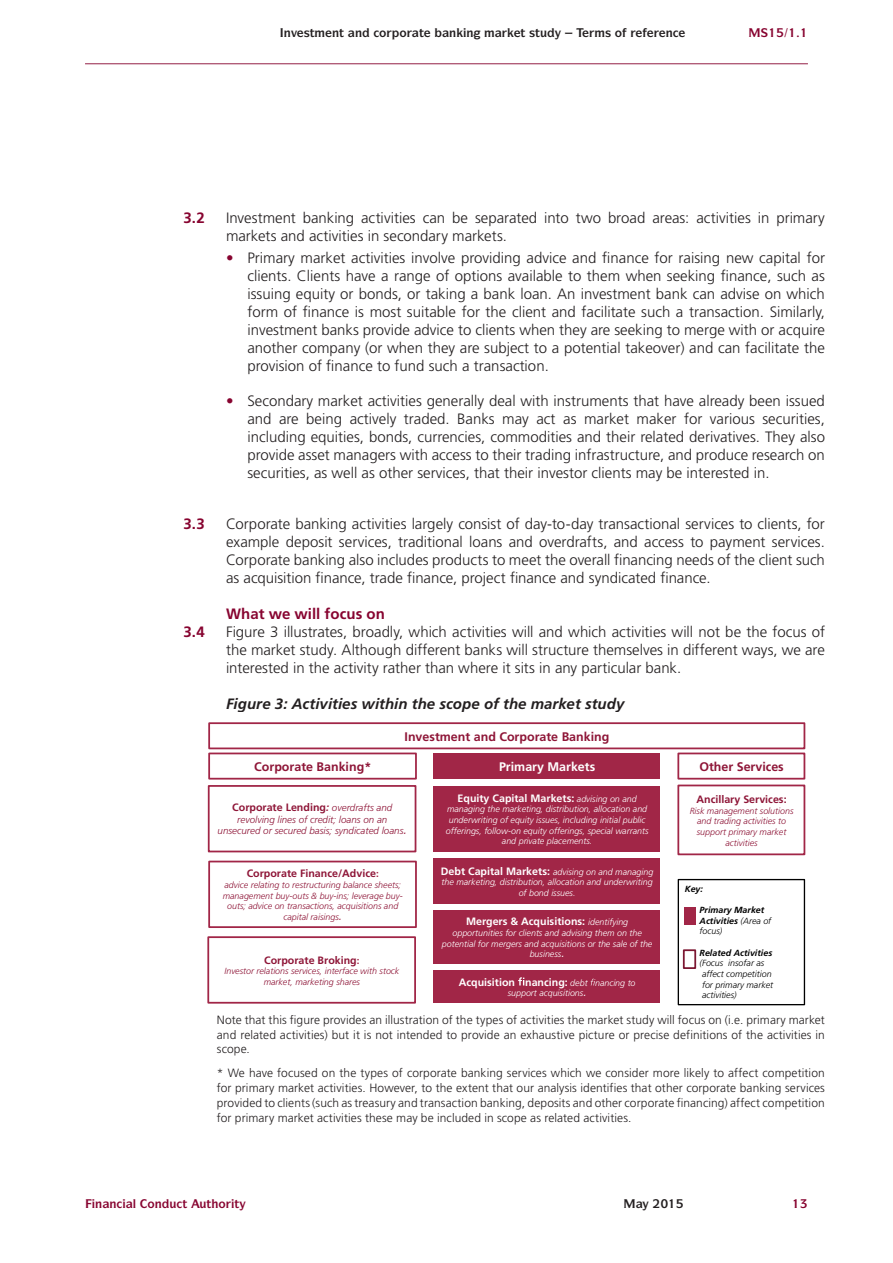
<style>
.page{position:relative;width:893px;height:1263px;background:#fff}
.page>*{position:absolute;margin:0;border:0;box-sizing:border-box;transform-origin:0 0}
.t1{font:300 15px/18px "Frutiger LT Std";color:#231f20;text-align:justify}
.Chart_Title{font:italic 700 15px "Frutiger LT Std";letter-spacing:.005em;color:#231f20}
.FCA_Heading_2{font:700 15px "Frutiger LT Std";color:#870430}
.t2{font:700 12.45px "Frutiger LT Std";color:#8e1537}
.t3{font:700 12.45px "Frutiger LT Std";color:#fff}
.Main_Text{font:300 12px/15px "Frutiger LT Std";letter-spacing:.01em;color:#231f20;text-align:justify}
.t4{font:700 12px "ITC Symbol Std";color:#231f20}
.t5{font:700 12px "ITC Symbol Std";color:#870430}
.t6{font:700 10.65px "Frutiger LT Std";color:#fff}
.t7{font:700 10.65px "Frutiger LT Std";color:#8e1537}
.t8{font:italic 300 9.75px/11.6px "Frutiger LT Std";color:#8e1537;text-align:center}
.t9{font:italic 300 8.85px/10.6px "Frutiger LT Std";color:#fff;text-align:center}
.t10{font:italic 300 8.85px/10.6px "Frutiger LT Std";color:#8e1537;text-align:center}
.t11{font:italic 300 8.85px/10.6px "Frutiger LT Std";color:#000}
.t12{font:italic 700 8.85px/10.6px "Frutiger LT Std";color:#000}
.s1{font-weight:700;color:#870430}
.s2{font-style:italic;color:#a12647}
.s3{font-weight:300;font-style:italic;font-size:9.75px}
.s4{font-family:"Verdana";font-weight:400;color:#a12647}
.s5{font-size:9.75px;color:#a12647}
.s6{font-weight:300;font-style:italic;font-size:8.85px}
.s7{font-weight:700;font-style:normal;font-size:10.65px}
.s8{font-family:"Verdana";font-weight:400}
.s9{font-weight:300}
.s10{font-weight:700}
</style>
<div class="page">
<hr style="left:85px;top:63px;width:723px;height:1px;background:#870430">
<div style="left:433px;top:786px;width:227px;height:65px;background:#a12647"></div>
<div style="left:433px;top:858px;width:227px;height:46px;background:#a12647"></div>
<div style="left:433px;top:910px;width:227px;height:53px;background:#a12647"></div>
<div style="left:208px;top:785px;width:208px;height:67px;border:2px solid #a12647"></div>
<div style="left:208px;top:861px;width:209px;height:67px;border:2px solid #a12647"></div>
<div style="left:677px;top:784px;width:128px;height:71px;border:2px solid #a12647"></div>
<div style="left:433px;top:753px;width:227px;height:26px;background:#a12647"></div>
<div style="left:208px;top:752px;width:209px;height:27px;border:2px solid #a12647"></div>
<div style="left:208px;top:722px;width:597px;height:27px;border:2px solid #a12647"></div>
<div style="left:433px;top:970px;width:227px;height:33px;background:#a12647"></div>
<svg style="left:518px;top:977px;width:6px;height:8px"></svg>
<svg style="left:591px;top:979px;width:4px;height:6px"></svg>
<div style="left:207px;top:936px;width:209px;height:68px;border:2px solid #a12647"></div>
<div style="left:677px;top:752px;width:128px;height:27px;border:2px solid #a12647"></div>
<div style="left:678px;top:879px;width:127px;height:126px;border:1px solid #000"></div>
<div style="left:684px;top:907px;width:11px;height:18px;background:#a12647"></div>
<div style="left:683px;top:949px;width:13px;height:20px;border:2px solid #7c1732"></div>
<p class="t4" style="left:284px;top:24px;width:32px">■❖ ▲▼</p>
<p class="t4" style="left:332px;top:24px;width:32px">■▼ ■</p>
<p class="t4" style="left:379px;top:24px;width:46px">□□▼</p>
<p class="t4" style="left:521px;top:24px;width:28px">▼ ▲▼◆</p>
<p class="t4" style="left:666px;top:24px;width:9px">■</p>
<p class="FCA_Heading_2" style="left:183px;top:209px;width:23px">3.2</p>
<p class="t1" style="left:226px;top:209px;width:600px">Investment banking activities can be separated into two broad areas: activities in primary markets and activities in secondary markets.</p>
<p class="t1" style="left:247px;top:249px;width:579px;text-indent:-21px"><span class="s1">•</span> Primary market activities involve providing advice and finance for raising new capital for clients. Clients have a range of options available to them when seeking finance, such as issuing equity or bonds, or taking a bank loan. An investment bank can advise on which form of finance is most suitable for the client and facilitate such a transaction. Similarly, investment banks provide advice to clients when they are seeking to merge with or acquire another company (or when they are subject to a potential takeover) and can facilitate the provision of finance to fund such a transaction.</p>
<p class="t1" style="left:247px;top:392px;width:579px;text-indent:-21px"><span class="s1">•</span> Secondary market activities generally deal with instruments that have already been issued and are being actively traded. Banks may act as market maker for various securities, including equities, bonds, currencies, commodities and their related derivatives. They also provide asset managers with access to their trading infrastructure, and produce research on securities, as well as other services, that their investor clients may be interested in.</p>
<p class="FCA_Heading_2" style="left:183px;top:515px;width:23px">3.3</p>
<p class="t1" style="left:226px;top:515px;width:600px">Corporate banking activities largely consist of day-to-day transactional services to clients, for example deposit services, traditional loans and overdrafts, and access to payment services.<br>Corporate banking also includes products to meet the overall financing needs of the client such as acquisition finance, trade finance, project finance and syndicated finance.</p>
<p class="FCA_Heading_2" style="left:226px;top:605px;width:160px">What we will focus on</p>
<p class="FCA_Heading_2" style="left:183px;top:623px;width:23px">3.4</p>
<p class="t1" style="left:226px;top:623px;width:600px">Figure 3 illustrates, broadly, which activities will and which activities will not be the focus of the market study. Although different banks will structure themselves in different ways, we are interested in the activity rather than where it sits in any particular bank.</p>
<p class="Chart_Title" style="left:226px;top:695px;width:400px">Figure 3: Activities within the scope of the market study</p>
<p class="t2" style="left:405px;top:729px;width:206px">Investment and Corporate Banking</p>
<p class="t2" style="left:254px;top:759px;width:118px">Corporate Banking*</p>
<p class="t3" style="left:499px;top:759px;width:98px">Primary Markets</p>
<p class="t7" style="left:232px;top:801px;width:162px">Corporate Lending<span class="s2">:</span> <span class="s3">overdrafts and</span></p>
<p class="t8" style="left:218px;top:814px;width:191px">revolving lines of credit; loans on an unsecured or secured basis; syndicated loans<span class="s4">.</span></p>
<p class="t7" style="left:247px;top:867px;width:134px">Corporate Finance/Advice<span class="s5">:</span></p>
<p class="t10" style="left:223px;top:880px;width:181px">advice relating to restructuring balance sheets; management buy-outs &amp; buy-ins; leverage buy&shy;outs; advice on transactions, acquisitions and capital raisings<span class="s4">.</span></p>
<p class="t7" style="left:264px;top:953px;width:97px">Corporate Broking<span class="s5">:</span></p>
<p class="t10" style="left:224px;top:966px;width:176px">Investor relations services, interface with stock market, marketing shares</p>
<p class="t6" style="left:458px;top:792px;width:181px">Equity Capital Markets: <span class="s6">advising on and</span></p>
<p class="t9" style="left:446px;top:804px;width:204px">managing the marketing, distribution, allocation and underwriting of equity issues, including initial public offerings, follow-on equity offerings, special warrants and private placements.</p>
<p class="t9" style="left:441px;top:866px;width:214px"><span class="s7">Debt Capital Markets:</span> advising on and managing the marketing, distribution, allocation and underwriting of bond issues.</p>
<p class="t6" style="left:466px;top:915px;width:164px">Mergers &amp; Acquisitions: <span class="s6">identifying</span></p>
<p class="t9" style="left:442px;top:928px;width:212px">opportunities for clients and advising them on the potential for mergers and acquisitions or the sale of the business<span class="s8">.</span></p>
<p class="t6" style="left:459px;top:975px;width:178px">Acquisition nancing: <span class="s6">debt nancing to</span></p>
<p class="t9" style="left:508px;top:988px;width:80px">support acquisitions<span class="s8">.</span></p>
<p class="t2" style="left:699px;top:759px;width:86px">Other Services</p>
<p class="t7" style="left:696px;top:793px;width:92px">Ancillary Services:</p>
<p class="t10" style="left:690px;top:805px;width:105px">Risk management solutions and trading activities to support primary market activities</p>
<p class="t12" style="left:685px;top:883px;width:20px">Key:</p>
<p class="t12" style="left:700px;top:905px;width:73px">Primary Market<br>Activities <span class="s9">(Area of focus)</span></p>
<p class="t11" style="left:700px;top:947px;width:75px"><span class="s10">Related Activities </span>(Focus insofar as affect competition for primary market activities)</p>
<p class="Main_Text" style="left:217px;top:1013px;width:610px;line-height:14.4px">Note that this figure provides an illustration of the types of activities the market study will focus on (i.e. primary market and related activities) but it is not intended to provide an exhaustive picture or precise definitions of the activities in scope.</p>
<p class="Main_Text" style="left:217px;top:1065px;width:610px">* We have focused on the types of corporate banking services which we consider more likely to affect competition for primary market activities. However, to the extent that our analysis identifies that other corporate banking services provided to clients (such as treasury and transaction banking, deposits and other corporate financing) affect competition for primary market activities these may be included in scope as related activities.</p>
<p class="t5" style="left:133px;top:1196px;width:108px">● □■◆▼ ◆▼□ ▼</p>
</div>
